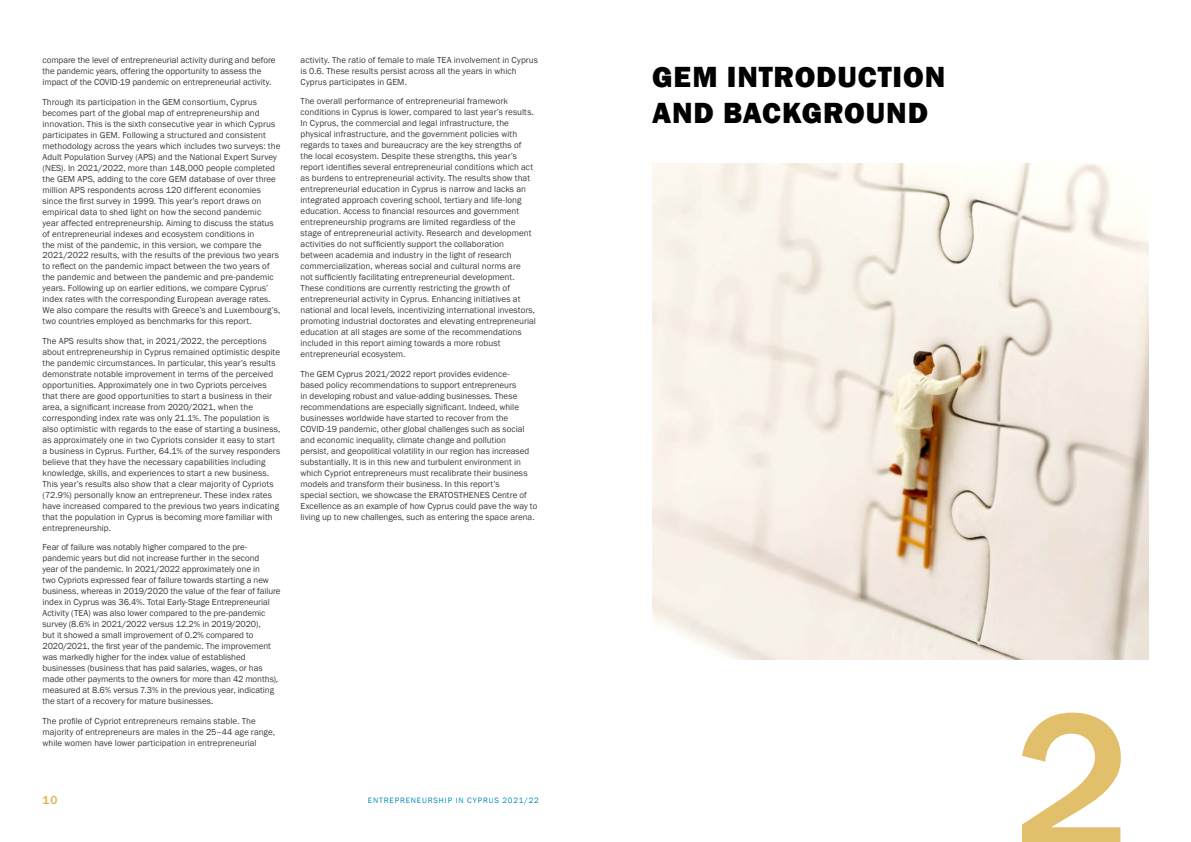
<style>
.page{position:relative;width:1191px;height:842px;background:#fff}
.page>*{position:absolute;margin:0;border:0;box-sizing:border-box;transform-origin:0 0}
.t1{font:500 200px "ITC Franklin Gothic Std";color:#dbb147}
.t2{font:800 30px/36px "Franklin Gothic";letter-spacing:.03em;color:#000}
.t3{font:500 12px "ITC Franklin Gothic Std";color:#dbb147}
.t4{font:9px/11px "Franklin Gothic";letter-spacing:.005em;color:#3c3c3b}
.t5{font:8px "Franklin Gothic";letter-spacing:.105em;color:#0088b9}
</style>
<div class="page">
<img style="left:652px;top:163px;width:496px;height:496px">
<p class="t4" style="left:43px;top:55px;width:235px">compare the level of entrepreneurial activity during and before the pandemic years, offering the opportunity to assess the impact of the COVID-19 pandemic on entrepreneurial activity.</p>
<p class="t4" style="left:43px;top:96px;width:239px">Through its participation in the GEM consortium, Cyprus becomes part of the global map of entrepreneurship and innovation. This is the sixth consecutive year in which Cyprus participates in GEM. Following a structured and consistent methodology across the years which includes two surveys: the Adult Population Survey (APS) and the National Expert Survey (NES). In 2021/2022, more than 148,000 people completed the GEM APS, adding to the core GEM database of over three million APS respondents across 120 different economies since the first survey in 1999. This year’s report draws on empirical data to shed light on how the second pandemic<br>year affected entrepreneurship. Aiming to discuss the status of entrepreneurial indexes and ecosystem conditions in<br>the mist of the pandemic, in this version, we compare the 2021/2022 results, with the results of the previous two years to reflect on the pandemic impact between the two years of the pandemic and between the pandemic and pre-pandemic years. Following up on earlier editions, we compare Cyprus’ index rates with the corresponding European average rates.<br>We also compare the results with Greece’s and Luxembourg’s, two countries employed as benchmarks for this report.</p>
<p class="t4" style="left:43px;top:336px;width:239px">The APS results show that, in 2021/2022, the perceptions about entrepreneurship in Cyprus remained optimistic despite the pandemic circumstances. In particular, this year’s results demonstrate notable improvement in terms of the perceived opportunities. Approximately one in two Cypriots perceives that there are good opportunities to start a business in their area, a significant increase from 2020/2021, when the corresponding index rate was only 21.1%. The population is also optimistic with regards to the ease of starting a business, as approximately one in two Cypriots consider it easy to start a business in Cyprus. Further, 64.1% of the survey responders believe that they have the necessary capabilities including knowledge, skills, and experiences to start a new business.<br>This year’s results also show that a clear majority of Cypriots (72.9%) personally know an entrepreneur. These index rates have increased compared to the previous two years indicating that the population in Cyprus is becoming more familiar with entrepreneurship.</p>
<p class="t4" style="left:43px;top:542px;width:240px">Fear of failure was notably higher compared to the pre&shy;pandemic years but did not increase further in the second<br>year of the pandemic. In 2021/2022 approximately one in<br>two Cypriots expressed fear of failure towards starting a new business, whereas in 2019/2020 the value of the fear of failure index in Cyprus was 36.4%. Total Early-Stage Entrepreneurial Activity (TEA) was also lower compared to the pre-pandemic survey (8.6% in 2021/2022 versus 12.2% in 2019/2020),<br>but it showed a small improvement of 0.2% compared to 2020/2021, the first year of the pandemic. The improvement was markedly higher for the index value of established businesses (business that has paid salaries, wages, or has made other payments to the owners for more than 42 months), measured at 8.6% versus 7.3% in the previous year, indicating the start of a recovery for mature businesses.</p>
<p class="t4" style="left:43px;top:716px;width:234px">The profile of Cypriot entrepreneurs remains stable. The majority of entrepreneurs are males in the 25–44 age range, while women have lower participation in entrepreneurial</p>
<p class="t4" style="left:300px;top:55px;width:239px">activity. The ratio of female to male TEA involvement in Cyprus is 0.6. These results persist across all the years in which<br>Cyprus participates in GEM.</p>
<p class="t4" style="left:300px;top:96px;width:237px">The overall performance of entrepreneurial framework conditions in Cyprus is lower, compared to last year’s results.<br>In Cyprus, the commercial and legal infrastructure, the physical infrastructure, and the government policies with regards to taxes and bureaucracy are the key strengths of the local ecosystem. Despite these strengths, this year’s report identifies several entrepreneurial conditions which act as burdens to entrepreneurial activity. The results show that entrepreneurial education in Cyprus is narrow and lacks an integrated approach covering school, tertiary and life-long education. Access to financial resources and government entrepreneurship programs are limited regardless of the stage of entrepreneurial activity. Research and development activities do not sufficiently support the collaboration between academia and industry in the light of research commercialization, whereas social and cultural norms are<br>not sufficiently facilitating entrepreneurial development.<br>These conditions are currently restricting the growth of entrepreneurial activity in Cyprus. Enhancing initiatives at national and local levels, incentivizing international investors, promoting industrial doctorates and elevating entrepreneurial education at all stages are some of the recommendations included in this report aiming towards a more robust entrepreneurial ecosystem.</p>
<p class="t4" style="left:300px;top:369px;width:238px">The GEM Cyprus 2021/2022 report provides evidence-<br>based policy recommendations to support entrepreneurs<br>in developing robust and value-adding businesses. These recommendations are especially significant. Indeed, while businesses worldwide have started to recover from the COVID-19 pandemic, other global challenges such as social and economic inequality, climate change and pollution<br>persist, and geopolitical volatility in our region has increased substantially. It is in this new and turbulent environment in which Cypriot entrepreneurs must recalibrate their business models and transform their business. In this report’s<br>special section, we showcase the ERATOSTHENES Centre of Excellence as an example of how Cyprus could pave the way to living up to new challenges, such as entering the space arena.</p>
<h3 class="t3" style="left:43px;top:794px;width:16px">10</h3>
<p class="t5" style="left:368px;top:795px;width:172px">ENTREPRENEURSHIP IN CYPRUS 2021/22</p>
<h2 class="t2" style="left:652px;top:59px;width:294px">GEM INTRODUCTION<br>AND BACKGROUND</h2>
<h1 class="t1" style="left:1014px;top:670px;width:119px">2</h1>
</div>
